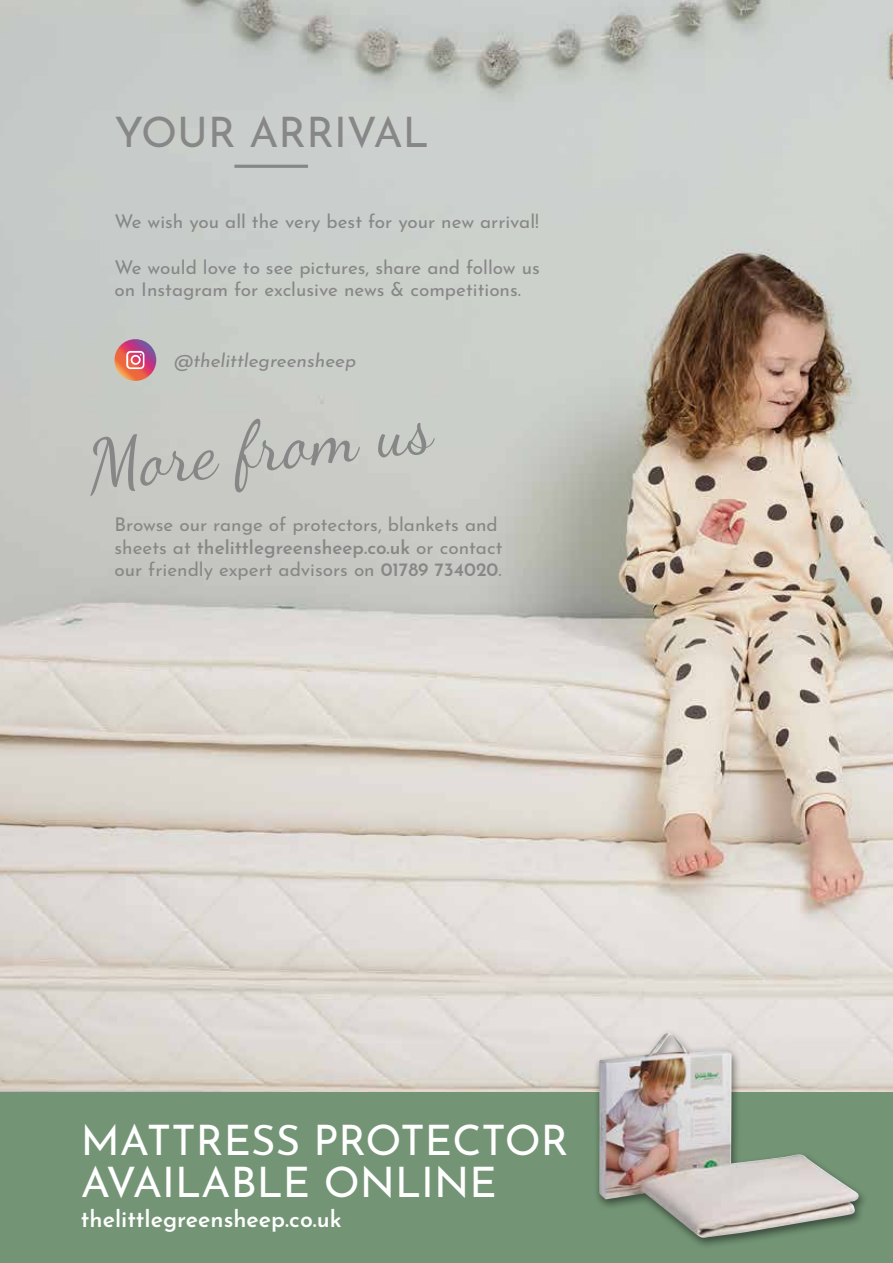
<style>
.page{position:relative;width:893px;height:1263px;background:#fff}
.page>*{position:absolute;margin:0;border:0;box-sizing:border-box;transform-origin:0 0}
.t1{font:71.1px "Dancing Script OT";color:#878787}
.t2{font:42.15px/42.2px "Josefin Sans";color:#fff}
.t3{font:42.15px "Josefin Sans";color:#878787}
.t4{font:600 23.1px "Josefin Sans";color:#fff}
.t5{font:18.9px/22.6px "Josefin Sans";color:#878787}
.t6{font:italic 18.9px "Josefin Sans";color:#878787}
.s1{font-weight:600}
</style>
<div class="page">
<img style="left:0;top:0;width:893px;height:1092px">
<hr style="left:234px;top:165px;width:74px;height:3px;background:#878787">
<svg style="left:115px;top:339px;width:41px;height:42px"></svg>
<svg style="left:126px;top:351px;width:18px;height:18px"></svg>
<div style="left:0;top:1092px;width:893px;height:171px;background:#739575"></div>
<div style="left:593px;top:1028px;width:275px;height:221px;background:#000;opacity:.5"></div>
<img style="left:599px;top:1032px;width:260px;height:206px">
<h2 class="t3" style="left:115px;top:97px;width:316px">YOUR ARRIVAL</h2>
<p class="t5" style="left:115px;top:208px;width:426px">We wish you all the very best for your new arrival!</p>
<p class="t5" style="left:115px;top:253px;width:427px">We would love to see pictures, share and follow us on Instagram for exclusive news &amp; competitions.</p>
<p class="t6" style="left:174px;top:345px;width:184px">@thelittlegreensheep</p>
<h1 class="t1" style="left:82px;top:426px;width:349px;rotate:-7deg">Mor e from us</h1>
<p class="t5" style="left:114px;top:510px;width:389px">Browse our range of protectors, blankets and sheets at <span class="s1">thelittlegreensheep.co.uk</span> or contact our friendly expert advisors on <span class="s1">01789 734020</span>.</p>
<h2 class="t2" style="left:81px;top:1114px;width:489px">MATTRESS PROTECTOR<br>AVAILABLE ONLINE</h2>
<p class="t4" style="left:81px;top:1199px;width:262px">thelittlegreensheep.co.uk</p>
</div>
